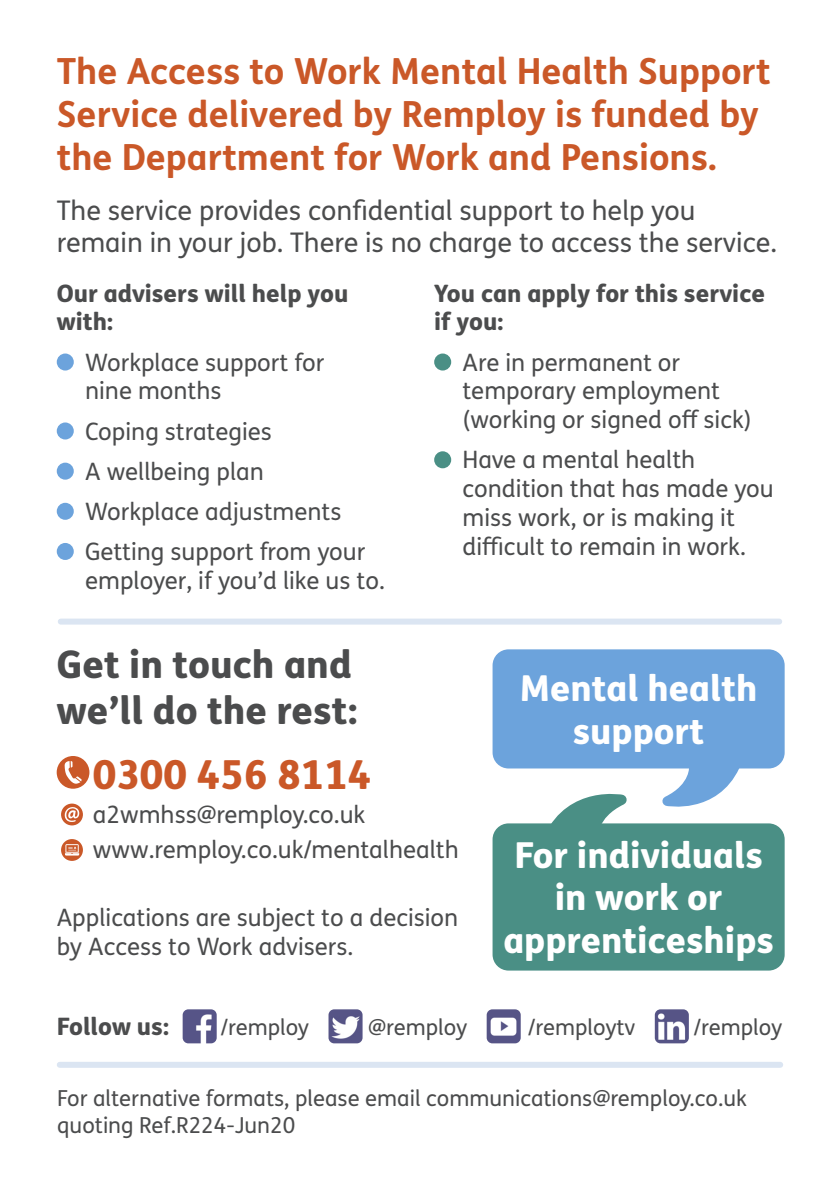
<style>
.page{position:relative;width:840px;height:1191px;background:#fff}
.page>*{position:absolute;margin:0;border:0;box-sizing:border-box;transform-origin:0 0}
.t1{font:800 40px "FS Me Pro";color:#ca5828}
.t2{font:800 38px/45.6px "FS Me Pro";color:#4b4c4d}
.t3{font:700 36px/43.2px "FS Me Pro";color:#ca5828}
.t4{font:800 35.8px/42.8px "FS Me Pro";color:#fff;text-align:center}
.t5{font:27px/32.4px "FS Me Pro";color:#4b4c4d}
.t6{font:24px/28.8px "FS Me Pro";color:#4b4c4d}
.t7{font:800 24px/28.8px "FS Me Pro";color:#4b4c4d}
.t8{font:22px/26.4px "FS Me Pro";color:#4b4c4d}
</style>
<div class="page">
<div style="left:61px;top:618px;width:717px;height:6px;background:#dbe5f2"></div>
<div style="left:60px;top:1061px;width:719px;height:6px;background:#dbe5f2"></div>
<div style="left:57px;top:353px;width:17px;height:17px;background:#6ca3dc;border-radius:50%"></div>
<div style="left:57px;top:422px;width:17px;height:17px;background:#6ca3dc;border-radius:50%"></div>
<div style="left:57px;top:462px;width:17px;height:17px;background:#6ca3dc;border-radius:50%"></div>
<div style="left:57px;top:503px;width:17px;height:17px;background:#6ca3dc;border-radius:50%"></div>
<div style="left:57px;top:543px;width:17px;height:17px;background:#6ca3dc;border-radius:50%"></div>
<div style="left:434px;top:353px;width:17px;height:17px;background:#4a8f85;border-radius:50%"></div>
<div style="left:434px;top:451px;width:17px;height:17px;background:#4a8f85;border-radius:50%"></div>
<img style="left:182px;top:1009px;width:34px;height:34px">
<img style="left:654px;top:1009px;width:34px;height:34px">
<img style="left:328px;top:1009px;width:34px;height:34px">
<img style="left:486px;top:1009px;width:34px;height:34px">
<div style="left:492px;top:649px;width:292px;height:119px;background:#6ca3dc;border-radius:16px"></div>
<svg style="left:657px;top:768px;width:90px;height:39px"></svg>
<div style="left:492px;top:823px;width:292px;height:147px;background:#4a8f85;border-radius:16px"></div>
<svg style="left:535px;top:793px;width:96px;height:31px"></svg>
<div style="left:57px;top:756px;width:32px;height:32px;background:#ca5828;border-radius:50%"></div>
<svg style="left:65px;top:761px;width:17px;height:22px"></svg>
<svg style="left:61px;top:839px;width:22px;height:22px"></svg>
<svg style="left:65px;top:844px;width:14px;height:11px"></svg>
<svg style="left:61px;top:803px;width:22px;height:22px"></svg>
<svg style="left:64px;top:807px;width:15px;height:15px"></svg>
<p class="t3" style="left:57px;top:48px;width:715px">The Access to Work Mental Health Support<br>Service delivered by Remploy is funded by the Department for Work and Pensions.</p>
<p class="t5" style="left:57px;top:193px;width:721px">The service provides confidential support to help you remain in your job. There is no charge to access the service.</p>
<p class="t7" style="left:57px;top:277px;width:293px">Our advisers will help you with:</p>
<p class="t6" style="left:85px;top:347px;width:241px">Workplace support for nine months</p>
<p class="t6" style="left:85px;top:416px;width:188px">Coping strategies</p>
<p class="t6" style="left:85px;top:456px;width:180px">A wellbeing plan</p>
<p class="t6" style="left:85px;top:496px;width:257px">Workplace adjustments</p>
<p class="t6" style="left:85px;top:536px;width:301px">Getting support from your employer, if you’d like us to.</p>
<p class="t7" style="left:434px;top:277px;width:332px">You can apply for this service if you:</p>
<p class="t6" style="left:462px;top:347px;width:290px">Are in permanent or temporary employment (working or signed off sick)</p>
<p class="t6" style="left:462px;top:445px;width:312px">Have a mental health condition that has made you miss work, or is making it difficult to remain in work.</p>
<p class="t2" style="left:57px;top:639px;width:302px">Get in touch and we’ll do the rest:</p>
<p class="t1" style="left:93px;top:742px;width:280px">0300 456 8114</p>
<p class="t6" style="left:93px;top:799px;width:274px">a2wmhss@remploy.co.uk</p>
<p class="t6" style="left:93px;top:834px;width:367px">www.remploy.co.uk/mentalhealth</p>
<p class="t6" style="left:57px;top:903px;width:403px">Applications are subject to a decision by Access to Work advisers.</p>
<p class="t4" style="left:519px;top:665px;width:239px">Mental health support</p>
<p class="t4" style="left:503px;top:831px;width:272px">For individuals in work or apprenticeships</p>
<p class="t7" style="left:57px;top:1010px;width:114px">Follow us:</p>
<p class="t8" style="left:221px;top:1013px;width:90px">/remploy</p>
<p class="t8" style="left:368px;top:1013px;width:100px">@remploy</p>
<p class="t8" style="left:528px;top:1013px;width:109px">/remploytv</p>
<p class="t8" style="left:693px;top:1013px;width:90px">/remploy</p>
<p class="t8" style="left:57px;top:1084px;width:691px">For alternative formats, please email communications@remploy.co.uk quoting Ref.R224-Jun20</p>
</div>
